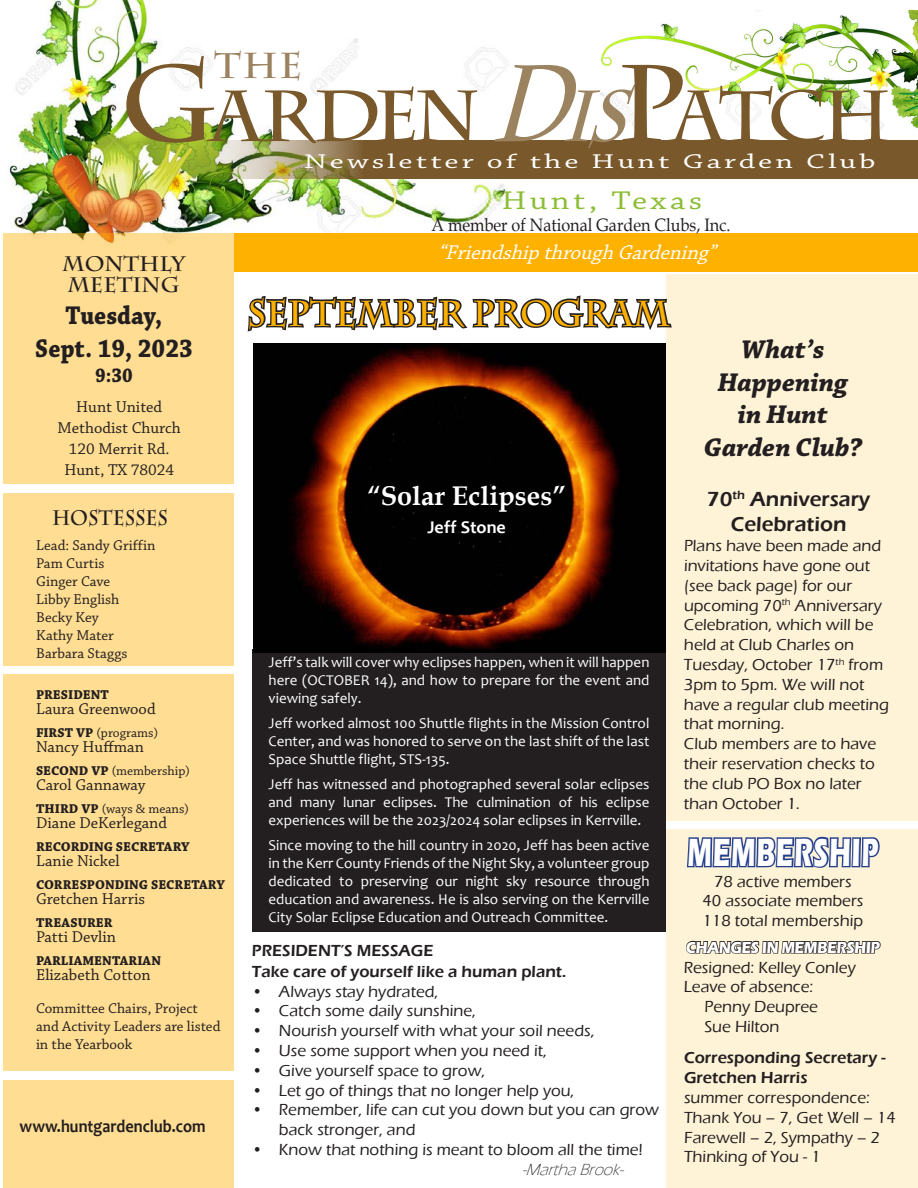
<style>
.page{position:relative;width:918px;height:1188px;background:#fff}
.page>*{position:absolute;margin:0;border:0;box-sizing:border-box;transform-origin:0 0}
.t1{font:700 72px "Charlemagne Std";letter-spacing:-.07em;color:#79592b}
.t2{font:700 40.5px "Eras ITC";letter-spacing:.025em;color:#fff;scale:.66 1}
.HEADINGS_Eras_BD_18{font:700 36px "Charlemagne Std";color:#ffb100;scale:.95 1}
.t3{font:700 36px "Charlemagne Std";color:#9b8360}
.t4{font:italic 700 27px "Chaparral Pro";color:#231f20}
.t5{font:700 27px "Chaparral Pro";color:#231f20;scale:.9 1}
.Headings_BA_24{font:700 27px "Book Antiqua";color:#fff}
.t6{font:27px "Chaparral Pro";letter-spacing:.1em;color:#8cbd36;scale:1.25 1}
.t7{font:21px "Chaparral Pro";letter-spacing:.1em;color:#fff;scale:1.5 1}
.HEADINGS_Trajan_Pro{font:italic 21px "Chaparral Pro";color:#fff}
.t8{font:600 21px/25.2px "Eras ITC";color:#231f20;text-align:center}
.t9{font:700 21px "Charlemagne Std";color:#231f20}
.t10{font:700 21px "Charlemagne Std";color:#231f20;scale:.9 1}
.t11{font:700 21px "Chaparral Pro";color:#231f20;scale:.9 1}
.t12{font:18px "Book Antiqua";color:#231f20;scale:.9 1}
.t13{font:700 18px "Candara";color:#231f20;scale:.9 1}
.Headings_BA_24-2{font:700 18px "Candara";color:#fff}
.t14{font:500 16.5px/19.8px "Eras ITC";color:#231f20}
.Paragraph_Style_1{font:16.5px "Chaparral Pro";color:#231f20}
.t15{font:600 16.5px "Eras ITC";color:#231f20}
.t16{font:700 16.5px "Eras ITC";color:#fff;scale:.89 1}
.SUB_HEADINGS_Eras_Bd{font:16.5px "Chaparral Pro";color:#231f20}
.t17{font:italic 300 16.5px "Eras ITC";color:#231f20}
.Headings_BA_24-3{font:15px/18px "Candara";color:#fff;text-align:justify}
.Paragraph_Style_1-2{font:15px/18px "Chaparral Pro";color:#231f20}
.SUB_HEADINGS_Eras_Bd-2{font:700 13.5px "Chaparral Pro";color:#231f20}
.SUB_HEADINGS_Eras_Bd-3{font:13.5px "Chaparral Pro";color:#231f20}
.s1{font-size:108px}
.s2{font-style:italic;font-size:108px;color:#9b8360}
.s3{font-style:italic;color:#9b8360}
.s4{font-weight:700}
</style>
<div class="page">
<div style="left:666px;top:829px;width:251px;height:359px;background:#fff3d7"></div>
<div style="left:252px;top:649px;width:414px;height:283px;background:#231f20"></div>
<div style="left:666px;top:274px;width:251px;height:547px;background:#fff3d7"></div>
<div style="left:3px;top:1080px;width:231px;height:108px;background:#ffdd92"></div>
<div style="left:3px;top:674px;width:231px;height:397px;background:#ffdd92"></div>
<img style="left:600px;top:10px;width:318px;height:121px">
<img style="left:8px;top:0;width:501px;height:246px">
<svg style="left:148px;top:140px;width:770px;height:39px;background:#856f39"></svg>
<div style="left:3px;top:494px;width:231px;height:172px;background:#ffdd92"></div>
<div style="left:3px;top:233px;width:231px;height:251px;background:#ffdd92"></div>
<svg style="left:247px;top:295px;width:425px;height:37px"></svg>
<div style="left:235px;top:233px;width:683px;height:39px;background:#ffb100"></div>
<img style="left:253px;top:343px;width:413px;height:310px">
<svg style="left:686px;top:836px;width:195px;height:118px"></svg>
<p class="t3" style="left:214px;top:45px;width:90px">THE</p>
<p class="t1" style="left:120px;top:74px;width:772px"><span class="s1">G</span>ARDEN <span class="s2">D</span><span class="s3">is</span><span class="s1">P</span>ATCH</p>
<p class="t7" style="left:304px;top:150px;width:382px">Newsletter of the Hunt Garden Club</p>
<p class="t6" style="left:502px;top:186px;width:162px">Hunt, Texas</p>
<p class="t9" style="left:63px;top:251px;width:124px">MONTHLY</p>
<p class="t9" style="left:68px;top:272px;width:113px">MEETING</p>
<p class="t5" style="left:66px;top:300px;width:109px">Tuesday,</p>
<p class="t5" style="left:35px;top:332px;width:176px">Sept. 19, 2023</p>
<p class="t11" style="left:95px;top:363px;width:43px">9:30</p>
<p class="Paragraph_Style_1" style="left:76px;top:398px;width:87px">Hunt United</p>
<p class="Paragraph_Style_1" style="left:58px;top:419px;width:125px">Methodist Church</p>
<p class="Paragraph_Style_1" style="left:69px;top:440px;width:102px">120 Merrit Rd.</p>
<p class="Paragraph_Style_1" style="left:64px;top:461px;width:111px">Hunt, TX 78024</p>
<p class="t10" style="left:52px;top:506px;width:130px">HOSTESSES</p>
<p class="Paragraph_Style_1-2" style="left:36px;top:537px;width:121px">Lead: Sandy Griffin</p>
<p class="Paragraph_Style_1-2" style="left:36px;top:555px;width:70px">Pam Curtis</p>
<p class="Paragraph_Style_1-2" style="left:36px;top:573px;width:75px">Ginger Cave</p>
<p class="Paragraph_Style_1-2" style="left:36px;top:591px;width:85px">Libby English</p>
<p class="Paragraph_Style_1-2" style="left:36px;top:609px;width:64px">Becky Key</p>
<p class="Paragraph_Style_1-2" style="left:36px;top:627px;width:79px">Kathy Mater</p>
<p class="Paragraph_Style_1-2" style="left:36px;top:645px;width:93px">Barbara Staggs</p>
<p class="SUB_HEADINGS_Eras_Bd-2" style="left:36px;top:687px;width:74px">PRESIDENT</p>
<p class="Paragraph_Style_1" style="left:36px;top:700px;width:121px">Laura Greenwood</p>
<p class="SUB_HEADINGS_Eras_Bd-3" style="left:36px;top:725px;width:124px"><span class="s4">FIRST VP</span> (programs)</p>
<p class="Paragraph_Style_1" style="left:36px;top:738px;width:109px">Nancy Huffman</p>
<p class="SUB_HEADINGS_Eras_Bd-3" style="left:36px;top:763px;width:155px"><span class="s4">SECOND VP</span> (membership)</p>
<p class="Paragraph_Style_1" style="left:36px;top:776px;width:111px">Carol Gannaway</p>
<p class="SUB_HEADINGS_Eras_Bd-3" style="left:36px;top:801px;width:154px"><span class="s4">THIRD VP</span> (ways &amp; means)</p>
<p class="Paragraph_Style_1" style="left:36px;top:814px;width:132px">Diane DeKerlegand</p>
<p class="SUB_HEADINGS_Eras_Bd-2" style="left:36px;top:839px;width:155px">RECORDING SECRETARY</p>
<p class="Paragraph_Style_1" style="left:36px;top:851px;width:85px">Lanie Nickel</p>
<p class="SUB_HEADINGS_Eras_Bd-2" style="left:36px;top:877px;width:190px">CORRESPONDING SECRETARY</p>
<p class="SUB_HEADINGS_Eras_Bd" style="left:36px;top:889px;width:111px">Gretchen Harris</p>
<p class="SUB_HEADINGS_Eras_Bd-2" style="left:36px;top:915px;width:78px">TREASURER</p>
<p class="Paragraph_Style_1" style="left:36px;top:927px;width:82px">Patti Devlin</p>
<p class="SUB_HEADINGS_Eras_Bd-2" style="left:36px;top:952px;width:127px">PARLIAMENTARIAN</p>
<p class="Paragraph_Style_1" style="left:36px;top:965px;width:116px">Elizabeth Cotton</p>
<p class="Paragraph_Style_1-2" style="left:36px;top:1000px;width:186px">Committee Chairs, Project and Activity Leaders are listed in the Yearbook</p>
<p class="t13" style="left:20px;top:1114px;width:208px">www.huntgardenclub.com</p>
<p class="t12" style="left:431px;top:212px;width:334px">A member of National Garden Clubs, Inc.</p>
<p class="HEADINGS_Trajan_Pro" style="left:438px;top:240px;width:286px">“FriendshipthroughGardening”</p>
<p class="HEADINGS_Eras_BD_18" style="left:247px;top:292px;width:447px">SEPTEMBER PROGRAM</p>
<p class="Headings_BA_24" style="left:367px;top:477px;width:200px">“Solar Eclipses”</p>
<p class="Headings_BA_24-2" style="left:427px;top:516px;width:80px">Jeff Stone</p>
<p class="Headings_BA_24-3" style="left:269px;top:653px;width:382px">Jeff’s talk will cover why eclipses happen, when it will happen here (OCTOBER 14), and how to prepare for the event and viewing safely.</p>
<p class="Headings_BA_24-3" style="left:269px;top:714px;width:382px">Jeff worked almost 100 Shuttle flights in the Mission Control Center, and was honored to serve on the last shift of the last Space Shuttle flight, STS-135.</p>
<p class="Headings_BA_24-3" style="left:269px;top:775px;width:382px">Jeff has witnessed and photographed several solar eclipses and many lunar eclipses. The culmination of his eclipse experiences will be the 2023/2024 solar eclipses in Kerrville.</p>
<p class="Headings_BA_24-3" style="left:269px;top:836px;width:382px">Since moving to the hill country in 2020, Jeff has been active in the Kerr County Friends of the Night Sky, a volunteer group dedicated to preserving our night sky resource through education and awareness. He is also serving on the Kerrville City Solar Eclipse Education and Outreach Committee.</p>
<p class="t15" style="left:252px;top:941px;width:183px">PRESIDENT’S MESSAGE</p>
<p class="t15" style="left:252px;top:962px;width:316px">Take care of yourself like a human plant.</p>
<p class="t14" style="left:252px;top:981px;width:188px">• Always stay hydrated,</p>
<p class="t14" style="left:252px;top:1001px;width:225px">• Catch some daily sunshine,</p>
<p class="t14" style="left:252px;top:1021px;width:344px">• Nourish yourself with what your soil needs,</p>
<p class="t14" style="left:252px;top:1041px;width:296px">• Use some support when you need it,</p>
<p class="t14" style="left:252px;top:1061px;width:235px">• Give yourself space to grow,</p>
<p class="t14" style="left:252px;top:1080px;width:324px">• Let go of things that no longer help you,</p>
<p class="t14" style="left:279px;top:1100px;width:381px;text-indent:-27px">• Remember, life can cut you down but you can grow back stronger, and</p>
<p class="t14" style="left:252px;top:1140px;width:393px">• Know that nothing is meant to bloom all the time!</p>
<p class="t17" style="left:522px;top:1160px;width:108px">-MarthaBrook-</p>
<p class="t4" style="left:741px;top:334px;width:85px">What’s</p>
<p class="t4" style="left:718px;top:366px;width:132px">Happening</p>
<p class="t4" style="left:738px;top:399px;width:92px">in Hunt</p>
<p class="t4" style="left:704px;top:431px;width:160px">Garden Club?</p>
<p class="t8" style="left:707px;top:487px;width:165px">70<sup>th</sup> Anniversary<br>Celebration</p>
<p class="t14" style="left:684px;top:536px;width:207px">Plans have been made and invitations have gone out (see back page) for our upcoming 70<sup>th</sup> Anniversary<br>Celebration, which will be held at Club Charles on<br>Tuesday, October 17<sup>th</sup> from<br>3pm to 5pm. We will not have a regular club meeting that morning.<br>Club members are to have their reservation checks to the club PO Box no later than October 1.</p>
<p class="t2" style="left:687px;top:829px;width:291px">MEMBERSHIP</p>
<p class="t14" style="left:714px;top:871px;width:139px">78 active members</p>
<p class="t14" style="left:702px;top:891px;width:162px">40 associate members</p>
<p class="t14" style="left:703px;top:911px;width:162px">118 total membership</p>
<p class="t16" style="left:686px;top:938px;width:220px">CHANGES IN MEMBERSHIP</p>
<p class="t14" style="left:684px;top:957px;width:173px">Resigned: Kelley Conley</p>
<p class="t14" style="left:684px;top:977px;width:131px">Leave of absence:</p>
<p class="t14" style="left:704px;top:997px;width:115px">Penny Deupree</p>
<p class="t14" style="left:704px;top:1017px;width:77px">Sue Hilton</p>
<p class="t15" style="left:684px;top:1049px;width:203px">Corresponding Secretary -</p>
<p class="t15" style="left:684px;top:1068px;width:125px">Gretchen Harris</p>
<p class="t14" style="left:684px;top:1088px;width:187px">summer correspondence:</p>
<p class="t14" style="left:684px;top:1108px;width:213px">Thank You – 7, Get Well – 14</p>
<p class="t14" style="left:684px;top:1127px;width:198px">Farewell – 2, Sympathy – 2</p>
<p class="t14" style="left:684px;top:1147px;width:138px">Thinking of You - 1</p>
</div>
